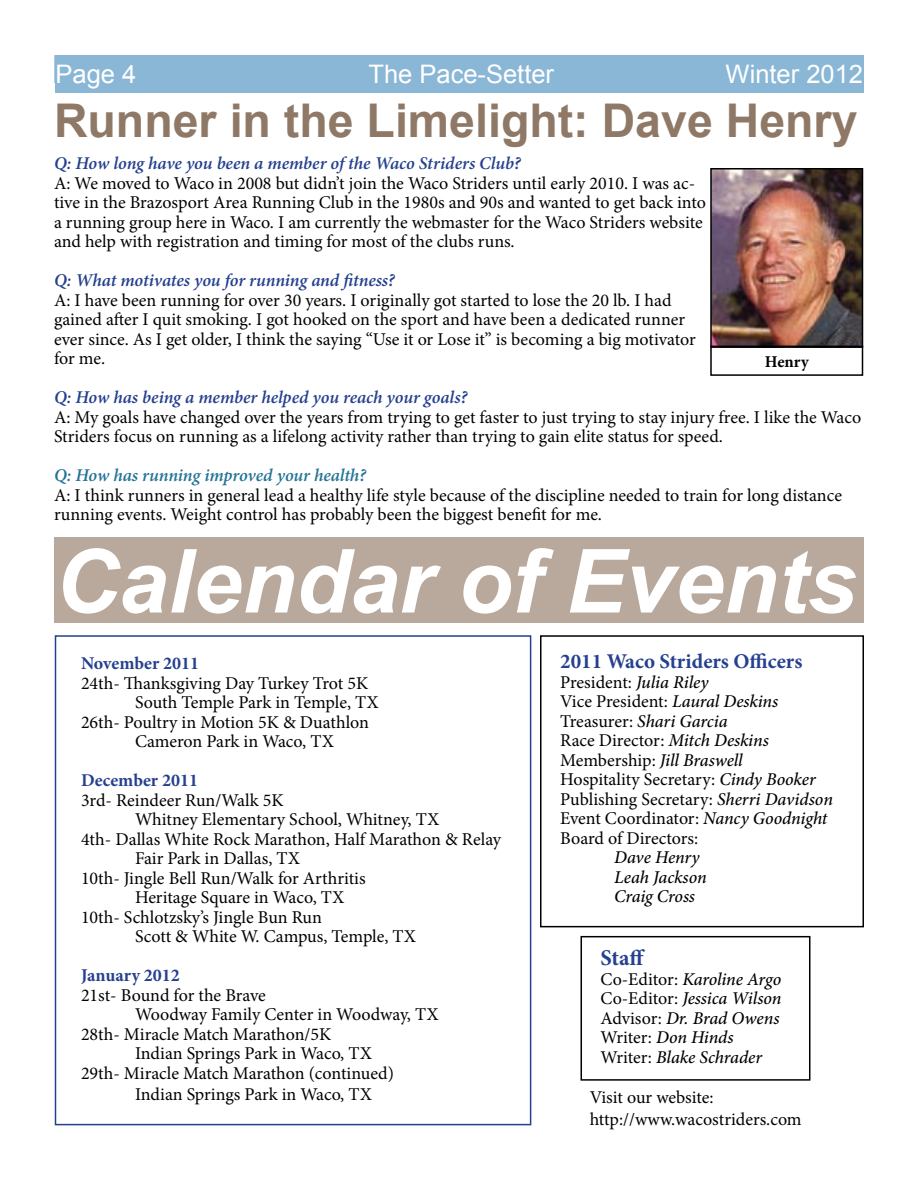
<style>
.page{position:relative;width:918px;height:1188px;background:#fff}
.page>*{position:absolute;margin:0;border:0;box-sizing:border-box;transform-origin:0 0}
.t1{font:italic 700 88.5px "Arial";color:#fff}
.t2{font:700 46.5px "Arial";color:#8f7966}
.t3{font:25.5px "Arial";color:#fff}
.t4{font:700 22.5px "Minion Pro";color:#25408f}
.t5{font:700 21px "Minion Pro";color:#25408f}
.t6{font:18px/19.5px "Minion Pro";color:#000}
.t7{font:italic 600 18px "Minion Pro";letter-spacing:-.005em;color:#25408f}
.t8{font:italic 500 18px/19.5px "Minion Pro";letter-spacing:-.01em;color:#000}
.t9{font:700 18px "Minion Pro";color:#25408f}
.t10{font:italic 600 18px "Minion Pro";letter-spacing:-.01em;color:#267497}
.t11{font:700 16.5px "Minion Pro";letter-spacing:-.005em;color:#000}
.s1{font-weight:500;font-style:italic}
.s2{font-weight:400;font-style:normal}
</style>
<div class="page">
<div style="left:56px;top:55px;width:808px;height:38px;background:#8ab7d6"></div>
<div style="left:55px;top:538px;width:809px;height:85px;background:#b9a99c"></div>
<div style="left:55px;top:635px;width:476px;height:490px;border:2px solid #25408f"></div>
<div style="left:540px;top:635px;width:324px;height:292px;border:2px solid #000"></div>
<div style="left:580px;top:936px;width:230px;height:145px;border:2px solid #000"></div>
<img style="left:713px;top:171px;width:147px;height:174px">
<div style="left:710px;top:168px;width:153px;height:180px;border:2px solid #000"></div>
<div style="left:710px;top:346px;width:153px;height:30px;border:2px solid #000"></div>
<h3 class="t3" style="left:56px;top:57px;width:82px">Page 4</h3>
<h3 class="t3" style="left:368px;top:57px;width:187px">The Pace-Setter</h3>
<h3 class="t3" style="left:726px;top:57px;width:139px">Winter 2012</h3>
<h2 class="t2" style="left:54px;top:90px;width:805px">Runner in the Limelight: Dave Henry</h2>
<p class="t7" style="left:54px;top:151px;width:468px">Q: How long have you been a member of the Waco Striders Club?</p>
<p class="t6" style="left:54px;top:173px;width:653px">A: We moved to Waco in 2008 but didn’t join the Waco Striders until early 2010. I was ac&shy;tive in the Brazosport Area Running Club in the 1980s and 90s and wanted to get back into a running group here in Waco. I am currently the webmaster for the Waco Striders website and help with registration and timing for most of the clubs runs.</p>
<p class="t7" style="left:54px;top:268px;width:342px">Q: What motivates you for running and fitness?</p>
<p class="t6" style="left:54px;top:290px;width:643px">A: I have been running for over 30 years. I originally got started to lose the 20 lb. I had gained after I quit smoking. I got hooked on the sport and have been a dedicated runner ever since. As I get older, I think the saying “Use it or Lose it” is becoming a big motivator for me.</p>
<p class="t7" style="left:54px;top:385px;width:415px">Q: How has being a member helped you reach your goals?</p>
<p class="t6" style="left:54px;top:407px;width:809px">A: My goals have changed over the years from trying to get faster to just trying to stay injury free. I like the Waco<br>Striders focus on running as a lifelong activity rather than trying to gain elite status for speed.</p>
<p class="t10" style="left:54px;top:463px;width:314px">Q: How has running improved your health?</p>
<p class="t6" style="left:54px;top:485px;width:790px">A: I think runners in general lead a healthy life style because of the discipline needed to train for long distance running events. Weight control has probably been the biggest benefit for me.</p>
<h1 class="t1" style="left:55px;top:522px;width:803px">Calendar of Events</h1>
<p class="t11" style="left:765px;top:350px;width:45px">Henry</p>
<p class="t9" style="left:81px;top:651px;width:120px">November 2011</p>
<p class="t6" style="left:81px;top:674px;width:289px">24th- Thanksgiving Day Turkey Trot 5K</p>
<p class="t6" style="left:135px;top:693px;width:245px">South Temple Park in Temple, TX</p>
<p class="t6" style="left:81px;top:712px;width:290px">26th- Poultry in Motion 5K &amp; Duathlon</p>
<p class="t6" style="left:135px;top:732px;width:200px">Cameron Park in Waco, TX</p>
<p class="t9" style="left:81px;top:768px;width:119px">December 2011</p>
<p class="t6" style="left:81px;top:790px;width:204px">3rd- Reindeer Run/Walk 5K</p>
<p class="t6" style="left:135px;top:810px;width:306px">Whitney Elementary School, Whitney, TX</p>
<p class="t6" style="left:81px;top:829px;width:422px">4th- Dallas White Rock Marathon, Half Marathon &amp; Relay</p>
<p class="t6" style="left:135px;top:849px;width:166px">Fair Park in Dallas, TX</p>
<p class="t6" style="left:81px;top:868px;width:286px">10th- Jingle Bell Run/Walk for Arthritis</p>
<p class="t6" style="left:135px;top:888px;width:211px">Heritage Square in Waco, TX</p>
<p class="t6" style="left:81px;top:907px;width:243px">10th- Schlotzsky’s Jingle Bun Run</p>
<p class="t6" style="left:135px;top:927px;width:282px">Scott &amp; White W. Campus, Temple, TX</p>
<p class="t9" style="left:81px;top:963px;width:100px">January 2012</p>
<p class="t6" style="left:81px;top:985px;width:186px">21st- Bound for the Brave</p>
<p class="t6" style="left:135px;top:1005px;width:305px">Woodway Family Center in Woodway, TX</p>
<p class="t6" style="left:81px;top:1024px;width:252px">28th- Miracle Match Marathon/5K</p>
<p class="t6" style="left:135px;top:1044px;width:238px">Indian Springs Park in Waco, TX</p>
<p class="t6" style="left:81px;top:1063px;width:314px">29th- Miracle Match Marathon (continued)</p>
<p class="t6" style="left:135px;top:1085px;width:238px">Indian Springs Park in Waco, TX</p>
<p class="t5" style="left:560px;top:647px;width:244px">2011 Waco Striders Officers</p>
<p class="t6" style="left:560px;top:672px;width:274px">President: <span class="s1">Julia Riley<br></span>Vice President: <span class="s1">Laural Deskins<br></span>Treasurer: <span class="s1">Shari Garcia<br></span>Race Director: <span class="s1">Mitch Deskins<br></span>Membership: <span class="s1">Jill Braswell<br></span>Hospitality Secretary: <span class="s1">Cindy Booker<br></span>Publishing Secretary: <span class="s1">Sherri Davidson<br></span>Event Coordinator: <span class="s1">Nancy Goodnight<br></span>Board of Directors:</p>
<p class="t8" style="left:614px;top:848px;width:94px">Dave Henry<br>Leah Jackson<br>Craig Cross</p>
<p class="t4" style="left:600px;top:942px;width:46px">Staff</p>
<p class="t8" style="left:600px;top:969px;width:183px"><span class="s2">Co-Editor:</span> Karoline Argo<br><span class="s2">Co-Editor:</span> Jessica Wilson<br><span class="s2">Advisor:</span> Dr. Brad Owens<br><span class="s2">Writer:</span> Don Hinds<br><span class="s2">Writer:</span> Blake Schrader</p>
<p class="t6" style="left:590px;top:1087px;width:214px;line-height:21.6px">Visit our website: http://www.wacostriders.com</p>
</div>
